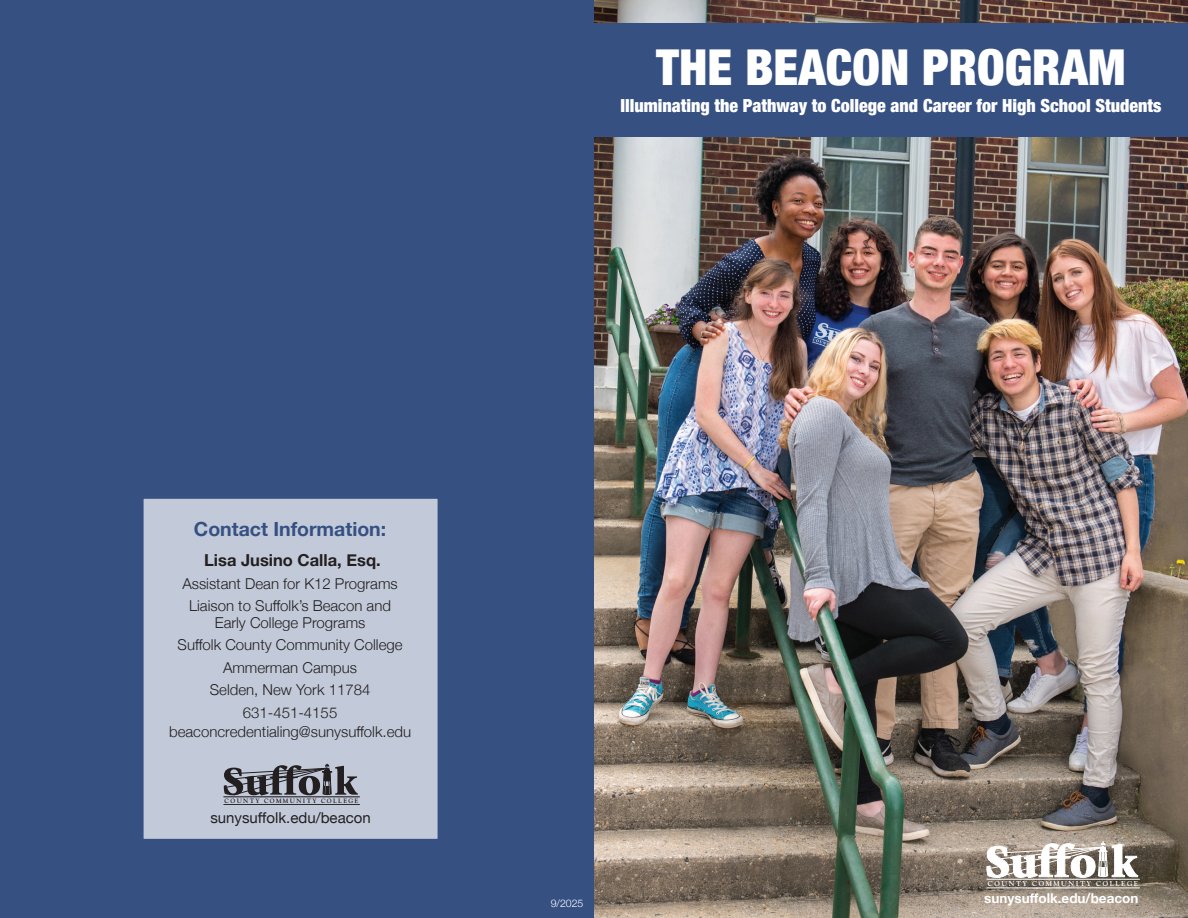
<style>
.page{position:relative;width:1188px;height:918px;background:#fff}
.page>*{position:absolute;margin:0;border:0;box-sizing:border-box;transform-origin:0 0}
.t1{font:900 condensed 49.5px "Helvetica Neue";color:#fff}
.t2{font:700 19.5px "Helvetica Neue";color:#365082}
.t3{font:900 condensed 18px "Helvetica Neue";color:#fff}
.t4{font:700 16.5px "Helvetica Neue";color:#231f20}
.t5{font:300 15px/22.5px "Helvetica Neue";color:#231f20;text-align:center}
.t6{font:15px "Helvetica Neue";color:#231f20}
.t7{font:700 13.5px "Helvetica Neue";color:#fff}
.t8{font:300 10.5px "Helvetica Neue";color:#fff}
.t9{font:700 7.05px "Goudy Std";letter-spacing:.21em;color:#fff}
.t10{font:700 6.3px "Goudy Std";letter-spacing:.21em;color:#231f20}
</style>
<div class="page">
<div style="left:0;top:0;width:594px;height:918px;background:#365082"></div>
<img style="left:594px;top:0;width:594px;height:918px">
<hr style="left:987px;top:879px;width:153px;height:1px;background:#fff">
<hr style="left:987px;top:888px;width:153px;height:1px;background:#fff">
<svg style="left:986px;top:841px;width:152px;height:37px"></svg>
<div style="left:142px;top:497px;width:297px;height:343px;background:#c2cad9;border:2px solid #365082"></div>
<hr style="left:223px;top:797px;width:137px;height:1px;background:#231f20">
<hr style="left:223px;top:804px;width:137px;height:1px;background:#231f20">
<svg style="left:224px;top:763px;width:134px;height:33px"></svg>
<div style="left:594px;top:23px;width:594px;height:113px;background:#365082"></div>
<h1 class="t1" style="left:656px;top:27px;width:471px">THE BEACON PROGRAM</h1>
<p class="t3" style="left:621px;top:91px;width:542px">Illuminating the Pathway to College and Career for High School Students</p>
<h2 class="t2" style="left:194px;top:514px;width:194px">Contact Information:</h2>
<p class="t4" style="left:204px;top:547px;width:178px">Lisa Jusino Calla, Esq.</p>
<p class="t5" style="left:182px;top:571px;width:217px">Assistant Dean for K12 Programs<br>Liaison to Suffolk’s Beacon and</p>
<p class="t5" style="left:178px;top:610px;width:227px">Early College Programs<br>Suffolk County Community College<br>Ammerman Campus<br>Selden, New York 11784<br>631-451-4155</p>
<p class="t5" style="left:169px;top:719px;width:244px">beaconcredentialing@sunysuffolk.edu</p>
<p class="t10" style="left:225px;top:797px;width:135px">COUNTY COMMUNITY COLLEGE</p>
<p class="t6" style="left:210px;top:807px;width:162px">sunysuffolk.edu/beacon</p>
<p class="t8" style="left:551px;top:894px;width:34px">9/2025</p>
<p class="t9" style="left:988px;top:880px;width:152px">COUNTY COMMUNITY COLLEGE</p>
<p class="t7" style="left:984px;top:887px;width:156px">sunysuffolk.edu/beacon</p>
</div>
